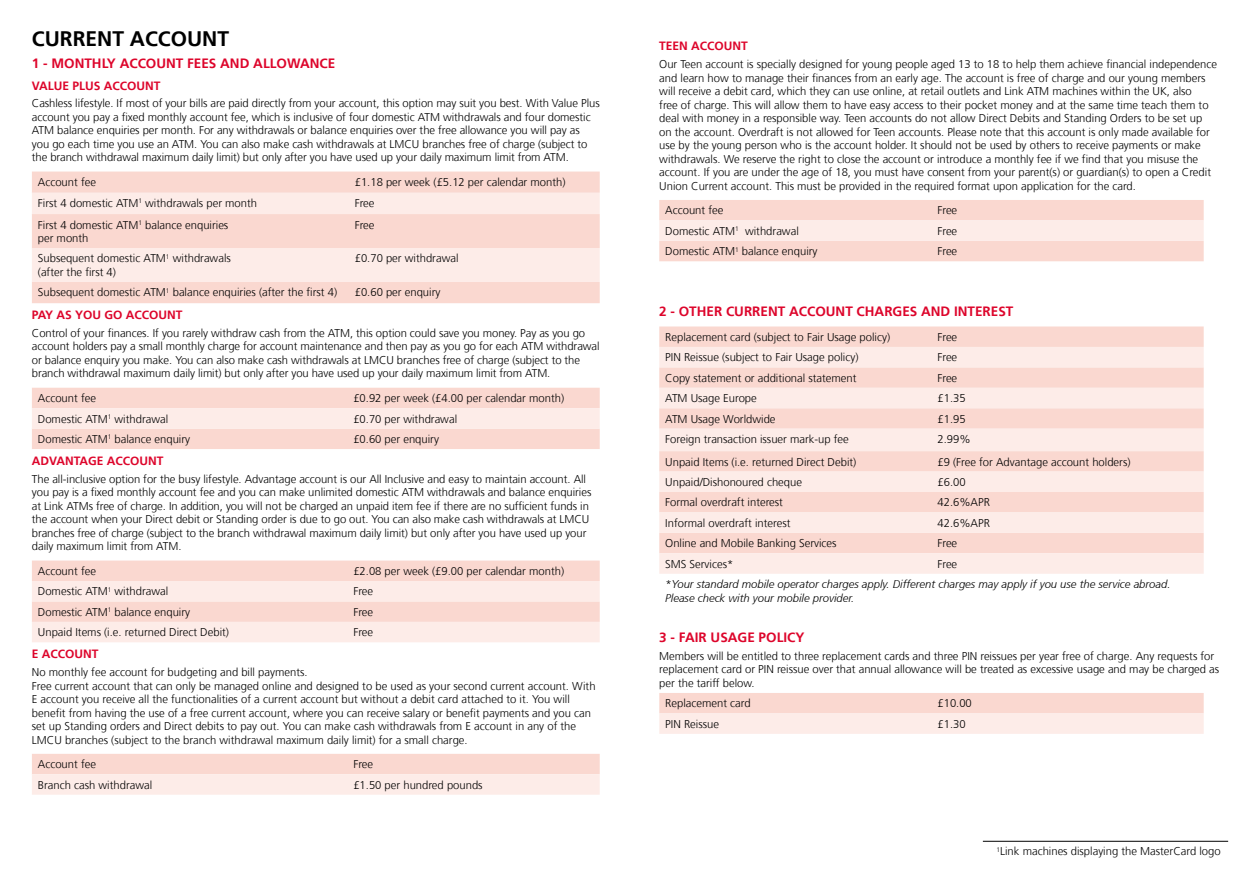
<style>
.page{position:relative;width:1259px;height:893px;background:#fff}
.page>*{position:absolute;margin:0;border:0;box-sizing:border-box;transform-origin:0 0}
.t1{font:700 21px "Frutiger 65";color:#000}
.t2{font:700 13.5px "Frutiger 65";color:#dd052b}
.t3{font:700 12px "Frutiger 65";color:#dd052b}
.t4{font:300 11.25px/13.5px "Frutiger";color:#000}
.t5{font:italic 300 11.25px/13.5px "Frutiger 46";color:#000}
</style>
<div class="page">
<div style="left:32px;top:172px;width:568px;height:131px;background:#fad8d0"></div>
<svg style="left:32px;top:193px;width:568px;height:89px;background:#fbe4de"></svg>
<svg style="left:32px;top:388px;width:568px;height:61px;background:#fbded8"></svg>
<svg style="left:32px;top:561px;width:568px;height:81px;background:#fbe2dc"></svg>
<svg style="left:32px;top:754px;width:568px;height:41px;background:#fbe2dc"></svg>
<svg style="left:659px;top:200px;width:544px;height:61px;background:#fbdfd8"></svg>
<div style="left:659px;top:326px;width:544px;height:21px;background:#fad8d0"></div>
<svg style="left:659px;top:347px;width:544px;height:227px;background:#fbe3dd"></svg>
<svg style="left:659px;top:693px;width:544px;height:41px;background:#fbe2dc"></svg>
<hr style="left:983px;top:841px;width:245px;height:1px;background:#000">
<h1 class="t1" style="left:32px;top:26px;width:199px">CURRENT ACCOUNT</h1>
<p class="t2" style="left:32px;top:55px;width:305px">1 - MONTHLY ACCOUNT FEES AND ALLOWANCE</p>
<p class="t3" style="left:32px;top:78px;width:130px">VALUE PLUS ACCOUNT</p>
<p class="t4" style="left:32px;top:97px;width:569px">Cashless lifestyle. If most of your bills are paid directly from your account, this option may suit you best. With Value Plus account you pay a fixed monthly account fee, which is inclusive of four domestic ATM withdrawals and four domestic ATM balance enquiries per month. For any withdrawals or balance enquiries over the free allowance you will pay as you go each time you use an ATM. You can also make cash withdrawals at LMCU branches free of charge (subject to the branch withdrawal maximum daily limit) but only after you have used up your daily maximum limit from ATM.</p>
<p class="t4" style="left:38px;top:175px;width:60px">Account fee</p>
<p class="t4" style="left:355px;top:175px;width:212px">£1.18 per week (£5.12 per calendar month)</p>
<p class="t4" style="left:38px;top:197px;width:221px">First 4 domestic ATM<sup>1</sup> withdrawals per month</p>
<p class="t4" style="left:355px;top:197px;width:21px">Free</p>
<p class="t4" style="left:38px;top:218px;width:192px">First 4 domestic ATM<sup>1</sup> balance enquiries per month</p>
<p class="t4" style="left:355px;top:218px;width:21px">Free</p>
<p class="t4" style="left:38px;top:252px;width:194px">Subsequent domestic ATM<sup>1</sup> withdrawals (after the first 4)</p>
<p class="t4" style="left:355px;top:252px;width:105px">£0.70 per withdrawal</p>
<p class="t4" style="left:38px;top:286px;width:301px">Subsequent domestic ATM<sup>1</sup> balance enquiries (after the first 4)</p>
<p class="t4" style="left:355px;top:286px;width:87px">£0.60 per enquiry</p>
<p class="t3" style="left:32px;top:308px;width:152px">PAY AS YOU GO ACCOUNT</p>
<p class="t4" style="left:32px;top:326px;width:569px">Control of your finances. If you rarely withdraw cash from the ATM, this option could save you money. Pay as you go account holders pay a small monthly charge for account maintenance and then pay as you go for each ATM withdrawal or balance enquiry you make. You can also make cash withdrawals at LMCU branches free of charge (subject to the branch withdrawal maximum daily limit) but only after you have used up your daily maximum limit from ATM.</p>
<p class="t4" style="left:38px;top:392px;width:60px">Account fee</p>
<p class="t4" style="left:353px;top:392px;width:212px">£0.92 per week (£4.00 per calendar month)</p>
<p class="t4" style="left:38px;top:412px;width:132px">Domestic ATM<sup>1</sup> withdrawal</p>
<p class="t4" style="left:353px;top:412px;width:105px">£0.70 per withdrawal</p>
<p class="t4" style="left:38px;top:433px;width:154px">Domestic ATM<sup>1</sup> balance enquiry</p>
<p class="t4" style="left:353px;top:433px;width:87px">£0.60 per enquiry</p>
<p class="t3" style="left:32px;top:454px;width:133px">ADVANTAGE ACCOUNT</p>
<p class="t4" style="left:32px;top:472px;width:561px">The all-inclusive option for the busy lifestyle. Advantage account is our All Inclusive and easy to maintain account. All you pay is a fixed monthly account fee and you can make unlimited domestic ATM withdrawals and balance enquiries at Link ATMs free of charge. In addition, you will not be charged an unpaid item fee if there are no sufficient funds in the account when your Direct debit or Standing order is due to go out. You can also make cash withdrawals at LMCU branches free of charge (subject to the branch withdrawal maximum daily limit) but only after you have used up your daily maximum limit from ATM.</p>
<p class="t4" style="left:38px;top:564px;width:60px">Account fee</p>
<p class="t4" style="left:353px;top:564px;width:212px">£2.08 per week (£9.00 per calendar month)</p>
<p class="t4" style="left:38px;top:585px;width:132px">Domestic ATM<sup>1</sup> withdrawal</p>
<p class="t4" style="left:353px;top:585px;width:21px">Free</p>
<p class="t4" style="left:38px;top:605px;width:154px">Domestic ATM<sup>1</sup> balance enquiry</p>
<p class="t4" style="left:353px;top:605px;width:21px">Free</p>
<p class="t4" style="left:38px;top:626px;width:193px">Unpaid Items (i.e. returned Direct Debit)</p>
<p class="t4" style="left:353px;top:626px;width:21px">Free</p>
<p class="t3" style="left:32px;top:647px;width:68px">E ACCOUNT</p>
<p class="t4" style="left:32px;top:666px;width:565px">No monthly fee account for budgeting and bill payments.<br>Free current account that can only be managed online and designed to be used as your second current account. With E account you receive all the functionalities of a current account but without a debit card attached to it. You will benefit from having the use of a free current account, where you can receive salary or benefit payments and you can set up Standing orders and Direct debits to pay out. You can make cash withdrawals from E account in any of the LMCU branches (subject to the branch withdrawal maximum daily limit) for a small charge.</p>
<p class="t4" style="left:38px;top:758px;width:60px">Account fee</p>
<p class="t4" style="left:353px;top:758px;width:21px">Free</p>
<p class="t4" style="left:38px;top:778px;width:116px">Branch cash withdrawal</p>
<p class="t4" style="left:353px;top:778px;width:131px">£1.50 per hundred pounds</p>
<p class="t3" style="left:659px;top:39px;width:90px">TEEN ACCOUNT</p>
<p class="t4" style="left:659px;top:58px;width:559px">Our Teen account is specially designed for young people aged 13 to 18 to help them achieve financial independence and learn how to manage their finances from an early age. The account is free of charge and our young members will receive a debit card, which they can use online, at retail outlets and Link ATM machines within the UK, also<br>free of charge. This will allow them to have easy access to their pocket money and at the same time teach them to deal with money in a responsible way. Teen accounts do not allow Direct Debits and Standing Orders to be set up on the account. Overdraft is not allowed for Teen accounts. Please note that this account is only made available for use by the young person who is the account holder. It should not be used by others to receive payments or make withdrawals. We reserve the right to close the account or introduce a monthly fee if we find that you misuse the account. If you are under the age of 18, you must have consent from your parent(s) or guardian(s) to open a Credit Union Current account. This must be provided in the required format upon application for the card.</p>
<p class="t4" style="left:665px;top:204px;width:60px">Account fee</p>
<p class="t4" style="left:937px;top:204px;width:21px">Free</p>
<p class="t4" style="left:665px;top:224px;width:135px">Domestic ATM<sup>1</sup> withdrawal</p>
<p class="t4" style="left:937px;top:224px;width:21px">Free</p>
<p class="t4" style="left:665px;top:245px;width:154px">Domestic ATM<sup>1</sup> balance enquiry</p>
<p class="t4" style="left:937px;top:245px;width:21px">Free</p>
<p class="t2" style="left:659px;top:304px;width:356px">2 - OTHER CURRENT ACCOUNT CHARGES AND INTEREST</p>
<p class="t4" style="left:665px;top:330px;width:226px">Replacement card (subject to Fair Usage policy)</p>
<p class="t4" style="left:937px;top:330px;width:21px">Free</p>
<p class="t4" style="left:665px;top:351px;width:195px">PIN Reissue (subject to Fair Usage policy)</p>
<p class="t4" style="left:937px;top:351px;width:21px">Free</p>
<p class="t4" style="left:665px;top:371px;width:193px">Copy statement or additional statement</p>
<p class="t4" style="left:937px;top:371px;width:21px">Free</p>
<p class="t4" style="left:665px;top:392px;width:93px">ATM Usage Europe</p>
<p class="t4" style="left:937px;top:392px;width:30px">£1.35</p>
<p class="t4" style="left:665px;top:412px;width:112px">ATM Usage Worldwide</p>
<p class="t4" style="left:937px;top:412px;width:30px">£1.95</p>
<p class="t4" style="left:665px;top:433px;width:185px">Foreign transaction issuer mark-up fee</p>
<p class="t4" style="left:937px;top:433px;width:35px">2.99%</p>
<p class="t4" style="left:665px;top:455px;width:193px">Unpaid Items (i.e. returned Direct Debit)</p>
<p class="t4" style="left:937px;top:455px;width:194px">£9 (Free for Advantage account holders)</p>
<p class="t4" style="left:665px;top:476px;width:138px">Unpaid/Dishonoured cheque</p>
<p class="t4" style="left:937px;top:476px;width:30px">£6.00</p>
<p class="t4" style="left:665px;top:496px;width:119px">Formal overdraft interest</p>
<p class="t4" style="left:937px;top:496px;width:54px">42.6%APR</p>
<p class="t4" style="left:665px;top:516px;width:127px">Informal overdraft interest</p>
<p class="t4" style="left:937px;top:516px;width:54px">42.6%APR</p>
<p class="t4" style="left:665px;top:537px;width:173px">Online and Mobile Banking Services</p>
<p class="t4" style="left:937px;top:537px;width:21px">Free</p>
<p class="t4" style="left:665px;top:557px;width:70px">SMS Services*</p>
<p class="t4" style="left:937px;top:557px;width:21px">Free</p>
<p class="t5" style="left:665px;top:578px;width:507px">*Your standard mobile operator charges apply. Different charges may apply if you use the service abroad.<br>Please check with your mobile provider.</p>
<p class="t2" style="left:659px;top:630px;width:147px">3 - FAIR USAGE POLICY</p>
<p class="t4" style="left:659px;top:649px;width:561px">Members will be entitled to three replacement cards and three PIN reissues per year free of charge. Any requests for replacement card or PIN reissue over that annual allowance will be treated as excessive usage and may be charged as per the tariff below.</p>
<p class="t4" style="left:665px;top:697px;width:87px">Replacement card</p>
<p class="t4" style="left:937px;top:697px;width:36px">£10.00</p>
<p class="t4" style="left:665px;top:717px;width:55px">PIN Reissue</p>
<p class="t4" style="left:937px;top:717px;width:30px">£1.30</p>
<p class="t4" style="left:996px;top:845px;width:226px"><sup>1</sup>Link machines displaying the MasterCard logo</p>
</div>
